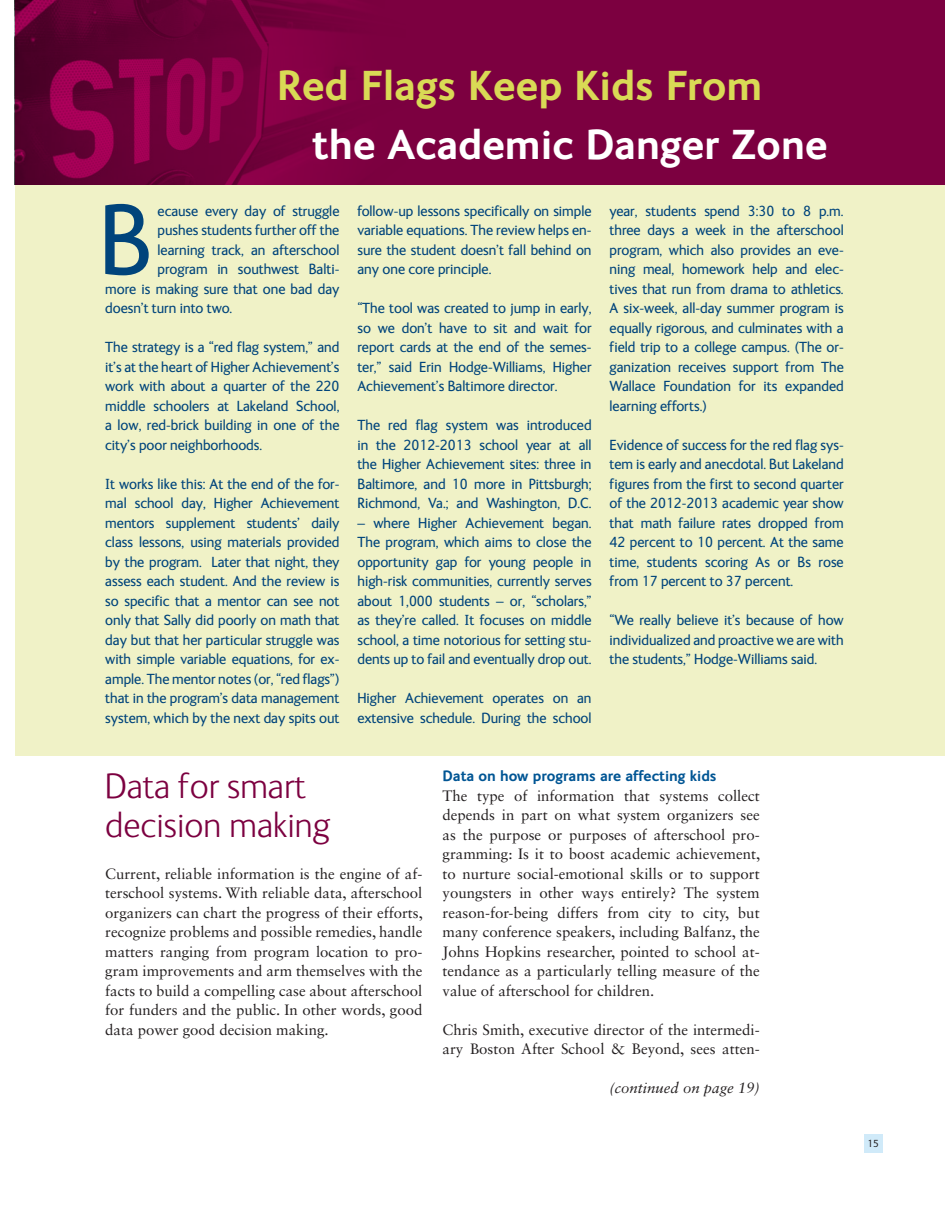
<style>
.page{position:relative;width:945px;height:1215px;background:#fff}
.page>*{position:absolute;margin:0;border:0;box-sizing:border-box;transform-origin:0 0}
.t1{font:101.4px "FS Ingrid";color:#00447b}
.t2{font:700 42px "FS Ingrid";color:#fff}
.t3{font:700 42px "FS Ingrid";color:#d9da55}
.New_Header{font:300 36px/39px "FS Ingrid";color:#7c0040}
.t4{font:15px/19.5px "FS Ingrid";color:#00447b;text-align:justify}
.Body_Text{font:15px/19.5px "Sabon LT Std";color:#231f20;text-align:justify}
.Sub_head{font:700 15px "FS Ingrid";color:#005594}
.Body_Text-2{font:italic 15px "Sabon LT Std";color:#231f20}
.t5{font:10.5px "FS Ingrid";color:#231f20}
</style>
<div class="page">
<div style="left:864px;top:1134px;width:18px;height:18px;background:#d0eaf9"></div>
<div style="left:16px;top:16px;width:929px;height:740px;background:#f0f2c7"></div>
<div style="left:16px;top:0;width:929px;height:184px;background:#7c0040"></div>
<img style="left:14px;top:0;width:317px;height:184px">
<p class="t3" style="left:277px;top:62px;width:487px">Red Flags Keep Kids From</p>
<p class="t2" style="left:312px;top:121px;width:517px">the Academic Danger Zone</p>
<p class="t1" style="left:99px;top:187px;width:55px">B</p>
<p class="t4" style="left:158px;top:201px;width:183px">ecause every day of struggle</p>
<p class="t4" style="left:158px;top:221px;width:183px">pushes students further off the</p>
<p class="t4" style="left:158px;top:240px;width:183px">learning track, an afterschool</p>
<p class="t4" style="left:158px;top:260px;width:183px">program in southwest Balti-</p>
<p class="t4" style="left:105px;top:279px;width:236px">more is making sure that one bad day</p>
<p class="t4" style="left:105px;top:299px;width:129px">doesn’t turn into two.</p>
<p class="t4" style="left:105px;top:338px;width:236px">The strategy is a “red flag system,” and it’s at the heart of Higher Achievement’s work with about a quarter of the 220 middle schoolers at Lakeland School, a low, red-brick building in one of the city’s poor neighborhoods.</p>
<p class="t4" style="left:105px;top:474px;width:236px">It works like this: At the end of the for&shy;mal school day, Higher Achievement mentors supplement students’ daily class lessons, using materials provided by the program. Later that night, they assess each student. And the review is so specific that a mentor can see not only that Sally did poorly on math that day but that her particular struggle was with simple variable equations, for ex&shy;ample. The mentor notes (or, “red flags”) that in the program’s data management system, which by the next day spits out</p>
<p class="t4" style="left:357px;top:201px;width:236px">follow-up lessons specifically on simple variable equations. The review helps en&shy;sure the student doesn’t fall behind on any one core principle.</p>
<p class="t4" style="left:357px;top:299px;width:236px">“The tool was created to jump in early, so we don’t have to sit and wait for report cards at the end of the semes&shy;ter,” said Erin Hodge-Williams, Higher Achievement’s Baltimore director.</p>
<p class="t4" style="left:357px;top:416px;width:236px">The red flag system was introduced in the 2012-2013 school year at all the Higher Achievement sites: three in Baltimore, and 10 more in Pittsburgh; Richmond, Va.; and Washington, D.C.</p>
<p class="t4" style="left:357px;top:513px;width:236px">– where Higher Achievement began.<br>The program, which aims to close the opportunity gap for young people in high-risk communities, currently serves about 1,000 students – or, “scholars,” as they’re called. It focuses on middle school, a time notorious for setting stu&shy;dents up to fail and eventually drop out.</p>
<p class="t4" style="left:357px;top:689px;width:236px">Higher Achievement operates on an extensive schedule. During the school</p>
<p class="t4" style="left:610px;top:201px;width:236px">year, students spend 3:30 to 8 p.m. three days a week in the afterschool program, which also provides an eve&shy;ning meal, homework help and elec&shy;tives that run from drama to athletics.<br>A six-week, all-day summer program is equally rigorous, and culminates with a field trip to a college campus. (The or&shy;ganization receives support from The Wallace Foundation for its expanded learning efforts.)</p>
<p class="t4" style="left:610px;top:435px;width:236px">Evidence of success for the red flag sys&shy;tem is early and anecdotal. But Lakeland figures from the first to second quarter of the 2012-2013 academic year show that math failure rates dropped from 42 percent to 10 percent. At the same time, students scoring As or Bs rose from 17 percent to 37 percent.</p>
<p class="t4" style="left:610px;top:611px;width:236px">“We really believe it’s because of how individualized and proactive we are with the students,” Hodge-Williams said.</p>
<p class="New_Header" style="left:105px;top:767px;width:226px">Data for smart decision making</p>
<p class="Body_Text" style="left:105px;top:863px;width:319px">Current, reliable information is the engine of af&shy;terschool systems. With reliable data, afterschool organizers can chart the progress of their efforts, recognize problems and possible remedies, handle matters ranging from program location to pro&shy;gram improvements and arm themselves with the facts to build a compelling case about afterschool for funders and the public. In other words, good data power good decision making.</p>
<p class="Sub_head" style="left:443px;top:767px;width:275px">Data on how programs are affecting kids</p>
<p class="Body_Text" style="left:443px;top:785px;width:319px">The type of information that systems collect depends in part on what system organizers see as the purpose or purposes of afterschool pro&shy;gramming: Is it to boost academic achievement, to nurture social-emotional skills or to support youngsters in other ways entirely? The system reason-for-being differs from city to city, but many conference speakers, including Balfanz, the Johns Hopkins researcher, pointed to school at&shy;tendance as a particularly telling measure of the value of afterschool for children.</p>
<p class="Body_Text" style="left:443px;top:1019px;width:319px">Chris Smith, executive director of the intermedi&shy;ary Boston After School &amp; Beyond, sees atten-</p>
<p class="Body_Text-2" style="left:610px;top:1079px;width:152px">(continued on page 19)</p>
<p class="t5" style="left:868px;top:1138px;width:13px">15</p>
</div>
